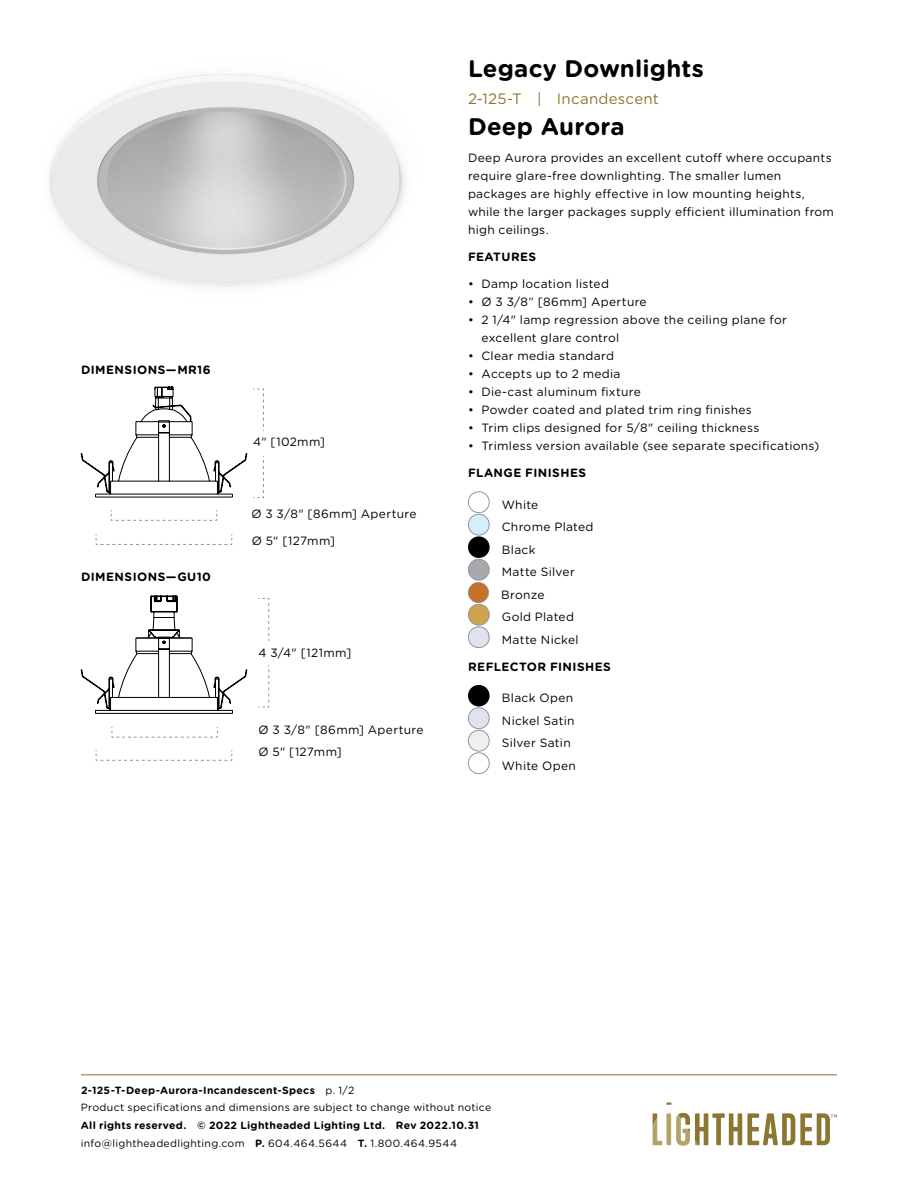
<style>
.page{position:relative;width:918px;height:1188px;background:#fff}
.page>*{position:absolute;margin:0;border:0;box-sizing:border-box;transform-origin:0 0}
.t1{font:700 24px "Gotham Rounded";letter-spacing:.01em;color:#000}
.t2{font:15px "Gotham Rounded";letter-spacing:.02em;color:#8c7732}
.t3{font:12px/22.5px "Gotham Rounded";letter-spacing:.025em;color:#000}
.t4{font:700 12px "Gotham Rounded";letter-spacing:.035em;color:#000}
.t5{font:700 10.5px/18px "Gotham Rounded";letter-spacing:.025em;color:#000}
.t6{font:10.5px/18px "Gotham Rounded";letter-spacing:.025em;color:#000}
.s1{font-weight:700}
.s2{font-weight:400}
</style>
<div class="page">
<hr style="left:81px;top:1074px;width:756px;height:2px;background:#b3a369">
<div style="left:666px;top:1113px;width:5px;height:32px;background:#b3a369"></div>
<svg style="left:653px;top:1113px;width:9px;height:32px"></svg>
<svg style="left:676px;top:1113px;width:161px;height:33px"></svg>
<svg style="left:666px;top:1102px;width:5px;height:3px"></svg>
<img style="left:49px;top:74px;width:356px;height:213px">
<svg style="left:110px;top:510px;width:107px;height:11px"></svg>
<svg style="left:95px;top:534px;width:138px;height:11px"></svg>
<svg style="left:81px;top:387px;width:183px;height:111px"></svg>
<svg style="left:258px;top:598px;width:12px;height:110px"></svg>
<svg style="left:111px;top:726px;width:107px;height:12px"></svg>
<svg style="left:95px;top:750px;width:138px;height:11px"></svg>
<div style="left:258px;top:641px;width:111px;height:24px;background:#fff"></div>
<svg style="left:81px;top:595px;width:166px;height:119px"></svg>
<div style="left:468px;top:491px;width:22px;height:22px;border:1px solid #939598;border-radius:50%"></div>
<div style="left:468px;top:514px;width:21px;height:21px;background:#d4effb;border-radius:50%"></div>
<div style="left:468px;top:514px;width:22px;height:22px;border:1px solid #939598;border-radius:50%"></div>
<div style="left:468px;top:536px;width:22px;height:22px;background:#000;border-radius:50%"></div>
<div style="left:468px;top:559px;width:21px;height:21px;background:#a8a9ac;border-radius:50%"></div>
<div style="left:468px;top:559px;width:22px;height:21px;border:1px solid #939598;border-radius:50%"></div>
<div style="left:468px;top:583px;width:20px;height:20px;background:#c77129;border-radius:50%"></div>
<div style="left:468px;top:582px;width:21px;height:21px;border:1px solid #939598;border-radius:50%"></div>
<div style="left:468px;top:604px;width:21px;height:21px;background:#cfa44f;border-radius:50%"></div>
<div style="left:468px;top:604px;width:22px;height:22px;border:1px solid #939598;border-radius:50%"></div>
<div style="left:468px;top:627px;width:21px;height:21px;background:#dfe3ed;border-radius:50%"></div>
<div style="left:468px;top:626px;width:22px;height:22px;border:1px solid #939598;border-radius:50%"></div>
<div style="left:468px;top:685px;width:22px;height:21px;background:#000;border-radius:50%"></div>
<div style="left:468px;top:708px;width:21px;height:21px;background:#dfe3ed;border-radius:50%"></div>
<div style="left:468px;top:707px;width:22px;height:22px;border:1px solid #939598;border-radius:50%"></div>
<div style="left:468px;top:730px;width:21px;height:21px;background:#efeff0;border-radius:50%"></div>
<div style="left:468px;top:730px;width:22px;height:22px;border:1px solid #939598;border-radius:50%"></div>
<div style="left:468px;top:752px;width:22px;height:22px;border:1px solid #939598;border-radius:50%"></div>
<p class="t4" style="left:81px;top:360px;width:131px">DIMENSIONS—MR16</p>
<p class="t4" style="left:81px;top:567px;width:131px">DIMENSIONS—GU10</p>
<p class="t3" style="left:253px;top:429px;width:74px">4" [102mm]</p>
<p class="t3" style="left:251px;top:501px;width:167px">Ø 3 3/8" [86mm] Aperture</p>
<p class="t3" style="left:252px;top:528px;width:85px">Ø 5" [127mm]</p>
<p class="t3" style="left:258px;top:641px;width:94px">4 3/4" [121mm]</p>
<p class="t3" style="left:258px;top:717px;width:167px">Ø 3 3/8" [86mm] Aperture<br>Ø 5" [127mm]</p>
<h1 class="t1" style="left:468px;top:50px;width:238px">Legacy Downlights</h1>
<p class="t2" style="left:468px;top:88px;width:192px">2-125-T | Incandescent</p>
<h1 class="t1" style="left:468px;top:109px;width:158px">Deep Aurora</h1>
<p class="t3" style="left:468px;top:148px;width:368px;line-height:18px">Deep Aurora provides an excellent cutoff where occupants require glare-free downlighting. The smaller lumen packages are highly effective in low mounting heights, while the larger packages supply efficient illumination from high ceilings.</p>
<p class="t4" style="left:468px;top:248px;width:70px">FEATURES</p>
<p class="t3" style="left:468px;top:272px;width:143px">• Damp location listed</p>
<p class="t3" style="left:468px;top:290px;width:180px">• Ø 3 3/8” [86mm] Aperture</p>
<p class="t3" style="left:482px;top:310px;width:307px;line-height:18px;text-indent:-14px">• 2 1/4" lamp regression above the ceiling plane for excellent glare control</p>
<p class="t3" style="left:468px;top:344px;width:148px">• Clear media standard</p>
<p class="t3" style="left:468px;top:362px;width:154px">• Accepts up to 2 media</p>
<p class="t3" style="left:468px;top:380px;width:175px">• Die-cast aluminum fixture</p>
<p class="t3" style="left:468px;top:398px;width:285px">• Powder coated and plated trim ring finishes</p>
<p class="t3" style="left:468px;top:416px;width:293px">• Trim clips designed for 5/8" ceiling thickness</p>
<p class="t3" style="left:468px;top:434px;width:353px">• Trimless version available (see separate specifications)</p>
<p class="t4" style="left:468px;top:464px;width:120px">FLANGE FINISHES</p>
<p class="t3" style="left:501px;top:492px;width:94px">White<br>Chrome Plated<br>Black<br>Matte Silver<br>Bronze<br>Gold Plated<br>Matte Nickel</p>
<p class="t4" style="left:468px;top:657px;width:144px">REFLECTOR FINISHES</p>
<p class="t3" style="left:502px;top:686px;width:76px">Black Open<br>Nickel Satin<br>Silver Satin<br>White Open</p>
<p class="t6" style="left:81px;top:1080px;width:412px"><span class="s1">2-125-T-Deep-Aurora-Incandescent-Specs</span> p. 1/2<br>Product specifications and dimensions are subject to change without notice</p>
<p class="t5" style="left:81px;top:1116px;width:400px">All rights reserved. © 2022 Lightheaded Lighting Ltd. Rev 2022.10.31 <span class="s2">info@lightheadedlighting.com</span> P. <span class="s2">604.464.5644</span> T. <span class="s2">1.800.464.9544</span></p>
</div>
